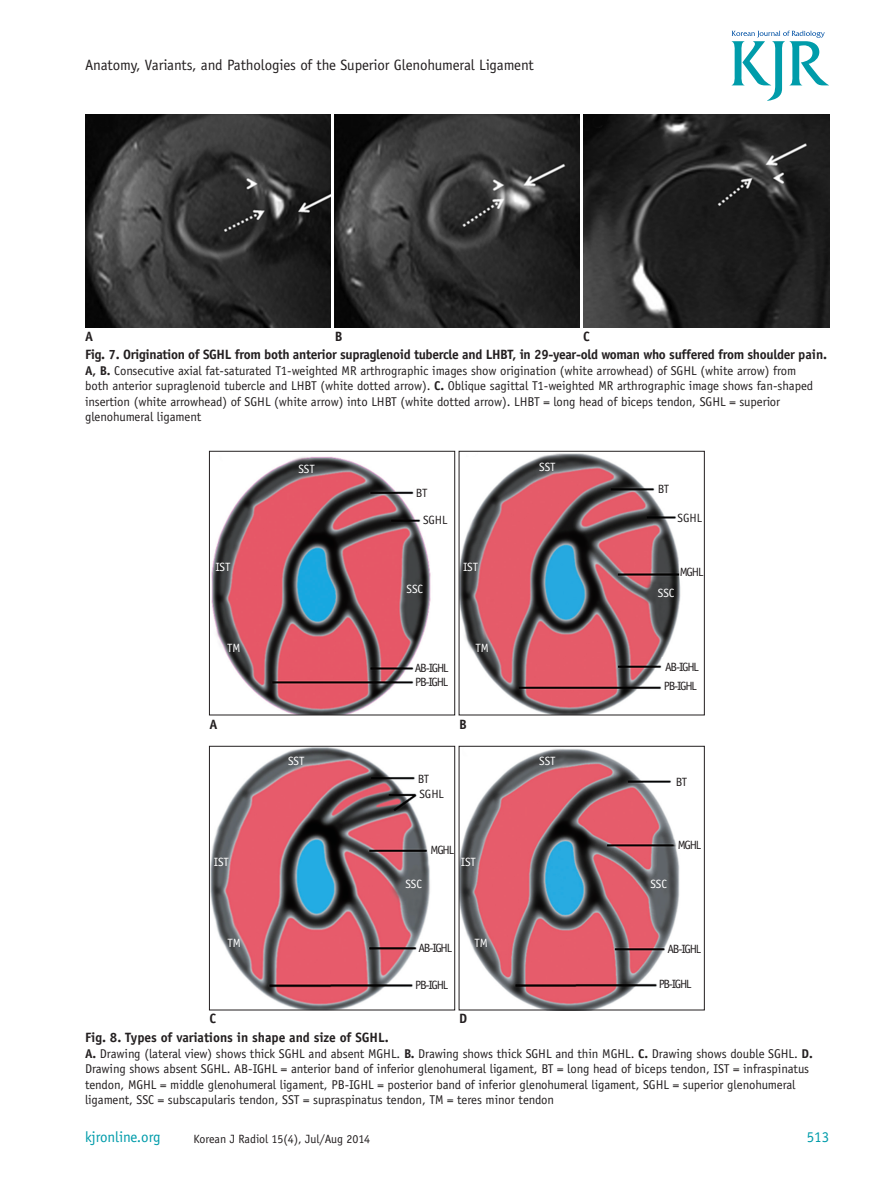
<style>
.page{position:relative;width:893px;height:1191px;background:#fff}
.page>*{position:absolute;margin:0;border:0;box-sizing:border-box;transform-origin:0 0}
.t1{font:15px "Officina Sans Std";letter-spacing:-.005em;color:#231f20}
.t2{font:15px "Officina Sans Std";letter-spacing:-.005em;color:#009caa}
.t3{font:700 13.5px/18.6px "Officina Sans Std";letter-spacing:-.025em;color:#231f20}
.t4{font:700 13.5px "Officina Sans Std";letter-spacing:-.005em;color:#231f20}
.t5{font:12.75px/15.3px "Officina Sans Std";letter-spacing:-.005em;color:#231f20}
.t6{font:12px/14.2px "Officina Sans Std";letter-spacing:-.1em;color:#231f20}
.t7{font:12px "Officina Sans Std";letter-spacing:-.005em;color:#fff}
.t8{font:12px "Officina Sans Std";letter-spacing:-.005em;color:#231f20}
.s1{font-weight:700}
</style>
<div class="page">
<svg style="left:732px;top:31px;width:97px;height:70px"></svg>
<img style="left:85px;top:115px;width:245px;height:212px">
<img style="left:335px;top:115px;width:245px;height:212px">
<img style="left:584px;top:115px;width:245px;height:212px">
<img style="left:211px;top:456px;width:220px;height:257px">
<div style="left:209px;top:451px;width:246px;height:264px;border:1px solid #231f20"></div>
<img style="left:211px;top:748px;width:219px;height:260px">
<div style="left:209px;top:746px;width:246px;height:264px;border:1px solid #231f20"></div>
<img style="left:461px;top:453px;width:220px;height:260px">
<div style="left:459px;top:451px;width:246px;height:264px;border:1px solid #231f20"></div>
<img style="left:461px;top:749px;width:219px;height:259px">
<div style="left:459px;top:746px;width:246px;height:264px;border:1px solid #231f20"></div>
<p class="t1" style="left:85px;top:56px;width:450px">Anatomy, Variants, and Pathologies of the Superior Glenohumeral Ligament</p>
<p class="t3" style="left:85px;top:327px;width:744px;text-indent:498px">C<br>Fig. 7. Origination of SGHL from both anterior supraglenoid tubercle and LHBT, in 29-year-old woman who suffered from shoulder pain.</p>
<p class="t5" style="left:85px;top:363px;width:730px"><span class="s1">A, B.</span> Consecutive axial fat-saturated T1-weighted MR arthrographic images show origination (white arrowhead) of SGHL (white arrow) from both anterior supraglenoid tubercle and LHBT (white dotted arrow). <span class="s1">C.</span> Oblique sagittal T1-weighted MR arthrographic image shows fan-shaped insertion (white arrowhead) of SGHL (white arrow) into LHBT (white dotted arrow). LHBT = long head of biceps tendon, SGHL = superior glenohumeral ligament</p>
<p class="t3" style="left:85px;top:327px;width:10px">A</p>
<p class="t3" style="left:335px;top:327px;width:9px">B</p>
<p class="t7" style="left:298px;top:461px;width:18px">SST</p>
<p class="t7" style="left:539px;top:459px;width:18px">SST</p>
<p class="t6" style="left:416px;top:486px;width:13px">BT</p>
<p class="t6" style="left:658px;top:481px;width:13px">BT</p>
<p class="t6" style="left:423px;top:512px;width:26px">SGHL</p>
<p class="t6" style="left:678px;top:510px;width:26px">SGHL</p>
<p class="t7" style="left:215px;top:560px;width:16px">IST</p>
<p class="t7" style="left:463px;top:560px;width:16px">IST</p>
<p class="t6" style="left:680px;top:564px;width:25px">MGHL</p>
<p class="t7" style="left:407px;top:582px;width:18px">SSC</p>
<p class="t7" style="left:658px;top:586px;width:18px">SSC</p>
<p class="t7" style="left:227px;top:640px;width:15px">TM</p>
<p class="t7" style="left:476px;top:640px;width:15px">TM</p>
<p class="t6" style="left:415px;top:660px;width:35px">AB-IGHL<br>PB-IGHL</p>
<p class="t6" style="left:664px;top:657px;width:36px;line-height:19.6px">AB-IGHL<br>PB-IGHL</p>
<p class="t3" style="left:209px;top:714px;width:10px">A</p>
<p class="t3" style="left:459px;top:714px;width:9px">B</p>
<p class="t7" style="left:288px;top:753px;width:18px">SST</p>
<p class="t7" style="left:539px;top:753px;width:18px">SST</p>
<p class="t6" style="left:418px;top:771px;width:13px">BT</p>
<p class="t6" style="left:676px;top:774px;width:13px">BT</p>
<p class="t6" style="left:419px;top:787px;width:26px">SGHL</p>
<p class="t6" style="left:431px;top:843px;width:25px">MGHL</p>
<p class="t6" style="left:678px;top:838px;width:25px">MGHL</p>
<p class="t7" style="left:214px;top:855px;width:16px">IST</p>
<p class="t7" style="left:461px;top:855px;width:16px">IST</p>
<p class="t7" style="left:405px;top:877px;width:18px">SSC</p>
<p class="t7" style="left:650px;top:877px;width:18px">SSC</p>
<p class="t7" style="left:228px;top:935px;width:15px">TM</p>
<p class="t6" style="left:418px;top:940px;width:35px">AB-IGHL</p>
<p class="t6" style="left:415px;top:977px;width:34px">PB-IGHL</p>
<p class="t7" style="left:475px;top:935px;width:15px">TM</p>
<p class="t6" style="left:667px;top:941px;width:35px">AB-IGHL</p>
<p class="t6" style="left:659px;top:977px;width:34px">PB-IGHL</p>
<p class="t3" style="left:209px;top:1009px;width:8px">C</p>
<p class="t3" style="left:459px;top:1009px;width:10px">D</p>
<p class="t4" style="left:85px;top:1029px;width:305px">Fig. 8. Types of variations in shape and size of SGHL.</p>
<p class="t5" style="left:85px;top:1046px;width:729px"><span class="s1">A.</span> Drawing (lateral view) shows thick SGHL and absent MGHL. <span class="s1">B.</span> Drawing shows thick SGHL and thin MGHL. <span class="s1">C.</span> Drawing shows double SGHL. <span class="s1">D.<br></span>Drawing shows absent SGHL. AB-IGHL = anterior band of inferior glenohumeral ligament, BT = long head of biceps tendon, IST = infraspinatus tendon, MGHL = middle glenohumeral ligament, PB-IGHL = posterior band of inferior glenohumeral ligament, SGHL = superior glenohumeral ligament, SSC = subscapularis tendon, SST = supraspinatus tendon, TM = teres minor tendon</p>
<p class="t2" style="left:85px;top:1128px;width:77px">kjronline.org</p>
<p class="t8" style="left:194px;top:1132px;width:178px">Korean J Radiol 15(4), Jul/Aug 2014</p>
<p class="t2" style="left:807px;top:1128px;width:24px">513</p>
</div>
